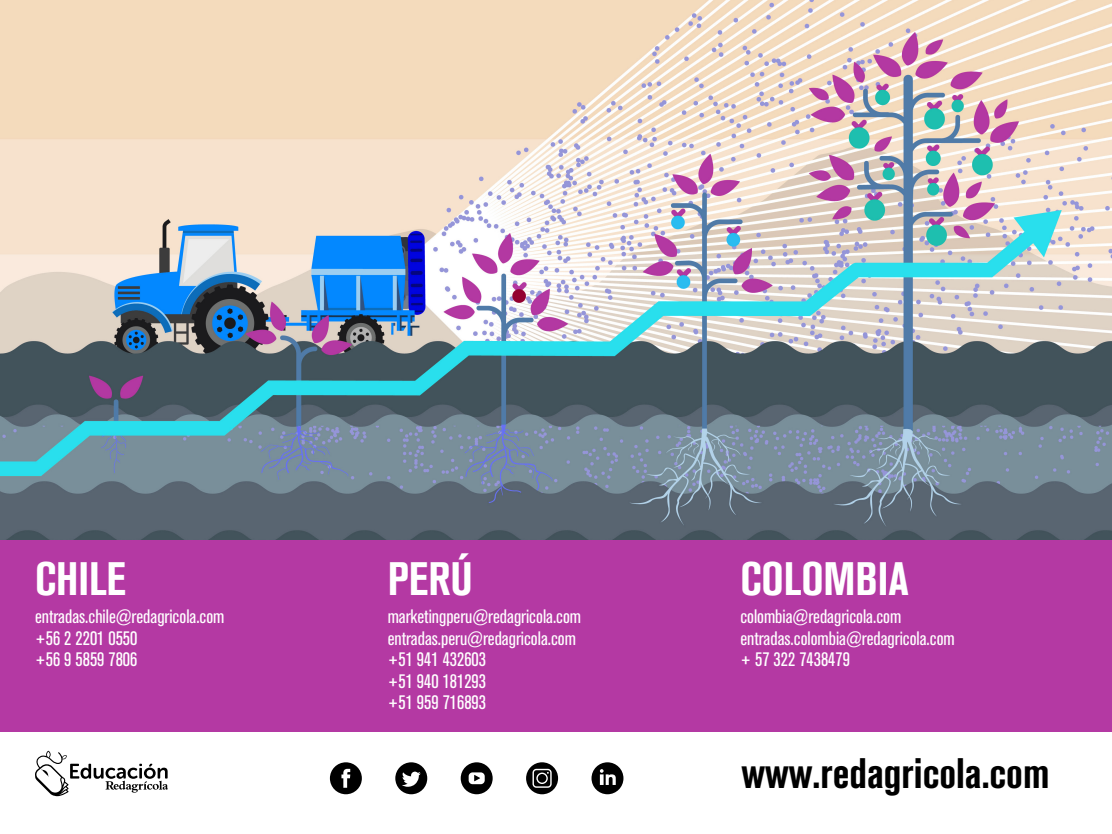
<style>
.page{position:relative;width:1112px;height:834px;background:#fff}
.page>*{position:absolute;margin:0;border:0;box-sizing:border-box;transform-origin:0 0}
.t1{font:700 condensed 46.5px "Akzidenz Grotesk BQ";color:#fff}
.t2{font:700 condensed 42.25px "Akzidenz Grotesk BQ";color:#000}
.t3{font:condensed 19.3px "Akzidenz Grotesk BQ";color:#fff}
</style>
<div class="page">
<img style="left:0;top:0;width:1112px;height:540px">
<div style="left:0;top:540px;width:1112px;height:193px;background:#b439a3"></div>
<div style="left:0;top:732px;width:1112px;height:102px;background:#fff"></div>
<svg style="left:461px;top:762px;width:32px;height:32px"></svg>
<svg style="left:395px;top:762px;width:32px;height:32px"></svg>
<svg style="left:330px;top:762px;width:32px;height:32px"></svg>
<svg style="left:526px;top:762px;width:32px;height:32px"></svg>
<svg style="left:592px;top:762px;width:31px;height:32px"></svg>
<svg style="left:35px;top:751px;width:133px;height:45px"></svg>
<p class="t1" style="left:35px;top:552px;width:93px">CHILE</p>
<p class="t3" style="left:35px;top:606px;width:191px">entradas.chile@redagricola.com</p>
<p class="t3" style="left:35px;top:627px;width:104px">+56 2 2201 0550</p>
<p class="t3" style="left:35px;top:649px;width:104px">+56 9 5859 7806</p>
<p class="t1" style="left:388px;top:552px;width:87px">PERÚ</p>
<p class="t3" style="left:388px;top:606px;width:195px">marketingperu@redagricola.com</p>
<p class="t3" style="left:388px;top:627px;width:190px">entradas.peru@redagricola.com</p>
<p class="t3" style="left:388px;top:649px;width:100px">+51 941 432603</p>
<p class="t3" style="left:388px;top:670px;width:100px">+51 940 181293</p>
<p class="t3" style="left:388px;top:692px;width:100px">+51 959 716893</p>
<p class="t1" style="left:740px;top:552px;width:170px">COLOMBIA</p>
<p class="t3" style="left:740px;top:606px;width:162px">colombia@redagricola.com</p>
<p class="t3" style="left:740px;top:627px;width:216px">entradas.colombia@redagricola.com</p>
<p class="t3" style="left:740px;top:649px;width:111px">+ 57 322 7438479</p>
<p class="t2" style="left:741px;top:750px;width:310px">www.redagricola.com</p>
</div>
